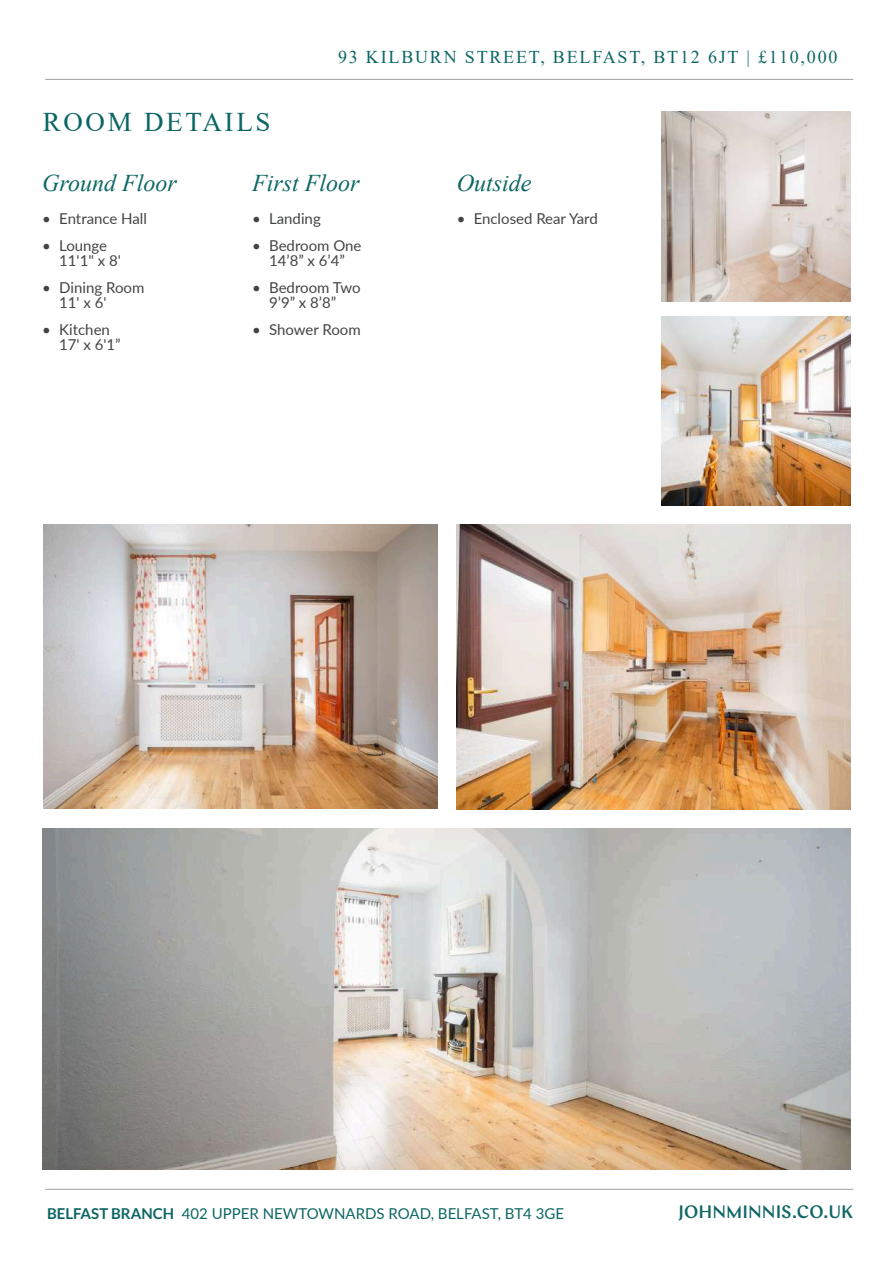
<style>
.page{position:relative;width:893px;height:1263px;background:#fff}
.page>*{position:absolute;margin:0;border:0;box-sizing:border-box;transform-origin:0 0}
.t1{font:27px "Times New Roman";letter-spacing:.1em;color:#0c6664}
.t2{font:italic 24px "Times New Roman";color:#0c6664}
.t3{font:18px "Times New Roman";letter-spacing:.1em;color:#0c6664}
.t4{font:500 18px "Chap";color:#0f6664}
.t5{font:15px/15px "Lato";color:#434445}
.t6{font:15px "Lato";color:#0c6664}
.s1{font-weight:700}
</style>
<div class="page">
<hr style="left:45px;top:1189px;width:808px;height:1px;background:#9da2a3">
<hr style="left:45px;top:79px;width:808px;height:1px;background:#9da2a3">
<img style="left:43px;top:525px;width:394px;height:284px">
<img style="left:43px;top:829px;width:807px;height:340px">
<img style="left:457px;top:524px;width:393px;height:285px">
<img style="left:662px;top:112px;width:188px;height:189px">
<img style="left:662px;top:316px;width:188px;height:189px">
<h1 class="t1" style="left:43px;top:112px;width:229px">ROOM DETAILS</h1>
<p class="t3" style="left:338px;top:50px;width:501px">93 KILBURN STREET, BELFAST, BT12 6JT | £110,000</p>
<h2 class="t2" style="left:42px;top:174px;width:136px">Ground Floor</h2>
<p class="t5" style="left:42px;top:212px;width:106px">• Entrance Hall</p>
<p class="t5" style="left:59px;top:239px;width:63px;text-indent:-17px">• Lounge<br>11'1" x 8'</p>
<p class="t5" style="left:59px;top:281px;width:87px;text-indent:-17px">• Dining Room<br>11' x 6'</p>
<p class="t5" style="left:59px;top:323px;width:63px;text-indent:-17px">• Kitchen<br>17' x 6'1”</p>
<h2 class="t2" style="left:252px;top:174px;width:109px">First Floor</h2>
<p class="t5" style="left:252px;top:212px;width:70px">• Landing</p>
<p class="t5" style="left:252px;top:239px;width:111px;text-align:center">• Bedroom One<br>14’8” x 6’4”</p>
<p class="t5" style="left:252px;top:281px;width:110px;text-align:center">• Bedroom Two<br>9’9” x 8’8”</p>
<p class="t5" style="left:252px;top:323px;width:110px">• Shower Room</p>
<h2 class="t2" style="left:457px;top:174px;width:76px">Outside</h2>
<p class="t5" style="left:457px;top:212px;width:143px">• Enclosed Rear Yard</p>
<p class="t6" style="left:47px;top:1207px;width:518px"><span class="s1">BELFAST BRANCH</span> 402 UPPER NEWTOWNARDS ROAD, BELFAST, BT4 3GE</p>
<p class="t4" style="left:679px;top:1200px;width:176px">JOHNMINNIS.CO.UK</p>
</div>
